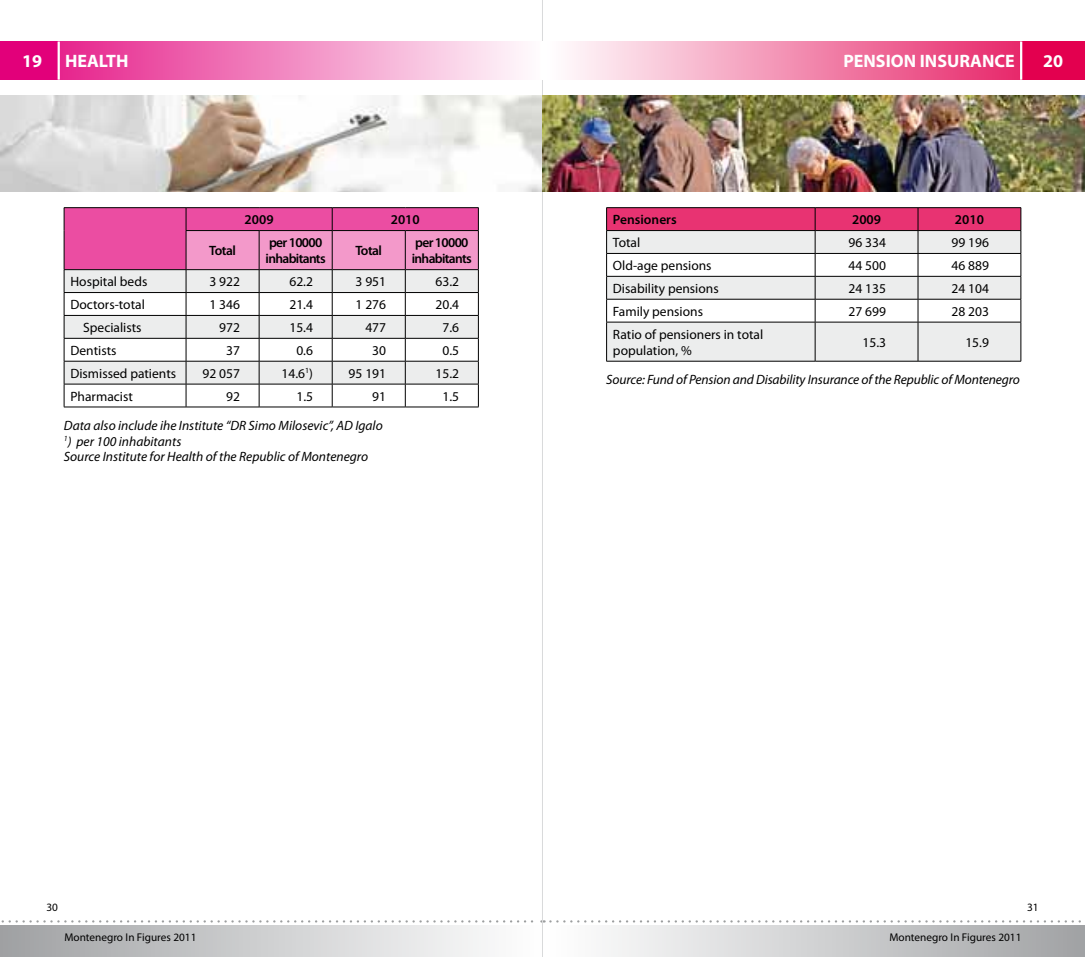
<style>
.page{position:relative;width:1085px;height:957px;background:#fff}
.page>*{position:absolute;margin:0;border:0;box-sizing:border-box;transform-origin:0 0}
.t1{font:700 18px "Myriad Pro";color:#fff}
.t2{font:13.5px/16.2px "Myriad Pro";color:#000}
.t3{font:italic 13.5px/15.8px "Myriad Pro";color:#000}
.t4{font:600 13.5px/16.2px "Myriad Pro";letter-spacing:-.05em;color:#000}
.t5{font:600 13.5px "Myriad Pro";color:#000}
.t6{font:11.25px "Myriad Pro";color:#000}
</style>
<div class="page">
<div style="left:0;top:925px;width:542px;height:32px;background:linear-gradient(to right,#a0a1a3,#fff)"></div>
<div style="left:542px;top:925px;width:542px;height:32px;background:linear-gradient(to right,#fff,#a2a3a5)"></div>
<svg style="left:1px;top:920px;width:543px;height:2px"></svg>
<svg style="left:550px;top:920px;width:531px;height:2px"></svg>
<hr style="left:542px;top:0;width:1px;height:957px;background:#d9dadb">
<hr style="left:64px;top:207px;width:122px;height:1px;background:#000">
<hr style="left:186px;top:207px;width:73px;height:1px;background:#000">
<hr style="left:259px;top:207px;width:73px;height:1px;background:#000">
<hr style="left:332px;top:207px;width:73px;height:1px;background:#000">
<hr style="left:405px;top:207px;width:73px;height:1px;background:#000">
<svg style="left:64px;top:208px;width:415px;height:199px"></svg>
<hr style="left:64px;top:406px;width:122px;height:1px;background:#000">
<hr style="left:186px;top:406px;width:73px;height:1px;background:#000">
<hr style="left:259px;top:406px;width:73px;height:1px;background:#000">
<hr style="left:332px;top:406px;width:73px;height:1px;background:#000">
<hr style="left:405px;top:406px;width:73px;height:1px;background:#000">
<div style="left:607px;top:323px;width:413px;height:38px;background:#eceded"></div>
<hr style="left:606px;top:207px;width:209px;height:1px;background:#000">
<hr style="left:815px;top:207px;width:102px;height:1px;background:#000">
<hr style="left:917px;top:207px;width:103px;height:1px;background:#000">
<svg style="left:606px;top:208px;width:415px;height:114px"></svg>
<hr style="left:606px;top:322px;width:209px;height:1px;background:#000">
<hr style="left:606px;top:322px;width:1px;height:39px;background:#000">
<hr style="left:815px;top:322px;width:102px;height:1px;background:#000">
<hr style="left:814px;top:322px;width:1px;height:39px;background:#000">
<hr style="left:917px;top:322px;width:103px;height:1px;background:#000">
<hr style="left:917px;top:322px;width:1px;height:39px;background:#000">
<hr style="left:1020px;top:322px;width:1px;height:39px;background:#000">
<hr style="left:606px;top:361px;width:209px;height:1px;background:#000">
<hr style="left:815px;top:361px;width:102px;height:1px;background:#000">
<hr style="left:917px;top:361px;width:103px;height:1px;background:#000">
<div style="left:542px;top:41px;width:478px;height:39px;background:linear-gradient(to right,#fff,#e7296b)"></div>
<div style="left:1020px;top:41px;width:64px;height:39px;background:#e3004f"></div>
<hr style="left:1019px;top:41px;width:3px;height:39px;background:#fff">
<div style="left:0;top:42px;width:59px;height:38px;background:#e2007a"></div>
<div style="left:59px;top:42px;width:482px;height:38px;background:linear-gradient(to right,#e6248c,#fffcfd)"></div>
<hr style="left:58px;top:42px;width:2px;height:38px;background:#fff">
<hr style="left:540px;top:42px;width:2px;height:38px;background:#fff">
<img style="left:0;top:96px;width:1084px;height:95px">
<h1 class="t1" style="left:22px;top:50px;width:21px">19</h1>
<h1 class="t1" style="left:65px;top:50px;width:65px">HEALTH</h1>
<h1 class="t1" style="left:843px;top:50px;width:173px">PENSION INSURANCE</h1>
<h1 class="t1" style="left:1042px;top:50px;width:21px">20</h1>
<p class="t4" style="left:244px;top:211px;width:30px">2009</p>
<p class="t4" style="left:391px;top:211px;width:30px">2010</p>
<p class="t4" style="left:209px;top:242px;width:28px">Total</p>
<p class="t4" style="left:265px;top:234px;width:61px">per 10000 inhabitants</p>
<p class="t4" style="left:355px;top:242px;width:28px">Total</p>
<p class="t4" style="left:412px;top:234px;width:61px">per 10000 inhabitants</p>
<p class="t2" style="left:70px;top:273px;width:78px">Hospital beds</p>
<p class="t2" style="left:209px;top:273px;width:32px">3 922</p>
<p class="t2" style="left:289px;top:273px;width:25px">62.2</p>
<p class="t2" style="left:355px;top:273px;width:32px">3 951</p>
<p class="t2" style="left:435px;top:273px;width:25px">63.2</p>
<p class="t2" style="left:70px;top:296px;width:76px">Doctors-total</p>
<p class="t2" style="left:209px;top:296px;width:32px">1 346</p>
<p class="t2" style="left:289px;top:296px;width:25px">21.4</p>
<p class="t2" style="left:355px;top:296px;width:32px">1 276</p>
<p class="t2" style="left:435px;top:296px;width:25px">20.4</p>
<p class="t2" style="left:83px;top:319px;width:60px">Specialists</p>
<p class="t2" style="left:219px;top:319px;width:22px">972</p>
<p class="t2" style="left:289px;top:319px;width:25px">15.4</p>
<p class="t2" style="left:365px;top:319px;width:22px">477</p>
<p class="t2" style="left:442px;top:319px;width:18px">7.6</p>
<p class="t2" style="left:70px;top:342px;width:48px">Dentists</p>
<p class="t2" style="left:226px;top:342px;width:15px">37</p>
<p class="t2" style="left:296px;top:342px;width:18px">0.6</p>
<p class="t2" style="left:372px;top:342px;width:15px">30</p>
<p class="t2" style="left:442px;top:342px;width:18px">0.5</p>
<p class="t2" style="left:70px;top:365px;width:107px">Dismissed patients</p>
<p class="t2" style="left:202px;top:365px;width:39px">92 057</p>
<p class="t2" style="left:281px;top:365px;width:33px">14.6<sup>1</sup>)</p>
<p class="t2" style="left:348px;top:365px;width:39px">95 191</p>
<p class="t2" style="left:435px;top:365px;width:25px">15.2</p>
<p class="t2" style="left:70px;top:388px;width:64px">Pharmacist</p>
<p class="t2" style="left:226px;top:388px;width:15px">92</p>
<p class="t2" style="left:296px;top:388px;width:18px">1.5</p>
<p class="t2" style="left:372px;top:388px;width:15px">91</p>
<p class="t2" style="left:442px;top:388px;width:18px">1.5</p>
<p class="t3" style="left:64px;top:417px;width:320px">Data also include ihe Institute “DR Simo Milosevic”, AD Igalo</p>
<p class="t3" style="left:64px;top:433px;width:306px"><sup>1</sup>) per 100 inhabitants<br>Source Institute for Health of the Republic of Montenegro</p>
<p class="t5" style="left:613px;top:211px;width:65px">Pensioners</p>
<p class="t4" style="left:852px;top:211px;width:30px">2009</p>
<p class="t4" style="left:954px;top:211px;width:30px">2010</p>
<p class="t2" style="left:613px;top:234px;width:29px">Total</p>
<p class="t2" style="left:848px;top:234px;width:39px">96 334</p>
<p class="t2" style="left:951px;top:234px;width:39px">99 196</p>
<p class="t2" style="left:613px;top:257px;width:100px">Old-age pensions</p>
<p class="t2" style="left:848px;top:257px;width:39px">44 500</p>
<p class="t2" style="left:951px;top:257px;width:39px">46 889</p>
<p class="t2" style="left:613px;top:280px;width:107px">Disability pensions</p>
<p class="t2" style="left:848px;top:280px;width:39px">24 135</p>
<p class="t2" style="left:951px;top:280px;width:39px">24 104</p>
<p class="t2" style="left:613px;top:303px;width:91px">Family pensions</p>
<p class="t2" style="left:848px;top:303px;width:39px">27 699</p>
<p class="t2" style="left:951px;top:303px;width:39px">28 203</p>
<p class="t2" style="left:613px;top:326px;width:152px">Ratio of pensioners in total population, %</p>
<p class="t2" style="left:862px;top:334px;width:25px">15.3</p>
<p class="t2" style="left:965px;top:334px;width:25px">15.9</p>
<p class="t3" style="left:606px;top:371px;width:415px">Source: Fund of Pension and Disability Insurance of the Republic of Montenegro</p>
<p class="t6" style="left:46px;top:900px;width:13px">30</p>
<p class="t6" style="left:1026px;top:900px;width:13px">31</p>
<p class="t6" style="left:64px;top:930px;width:133px">Montenegro In Figures 2011</p>
<p class="t6" style="left:889px;top:930px;width:133px">Montenegro In Figures 2011</p>
</div>
